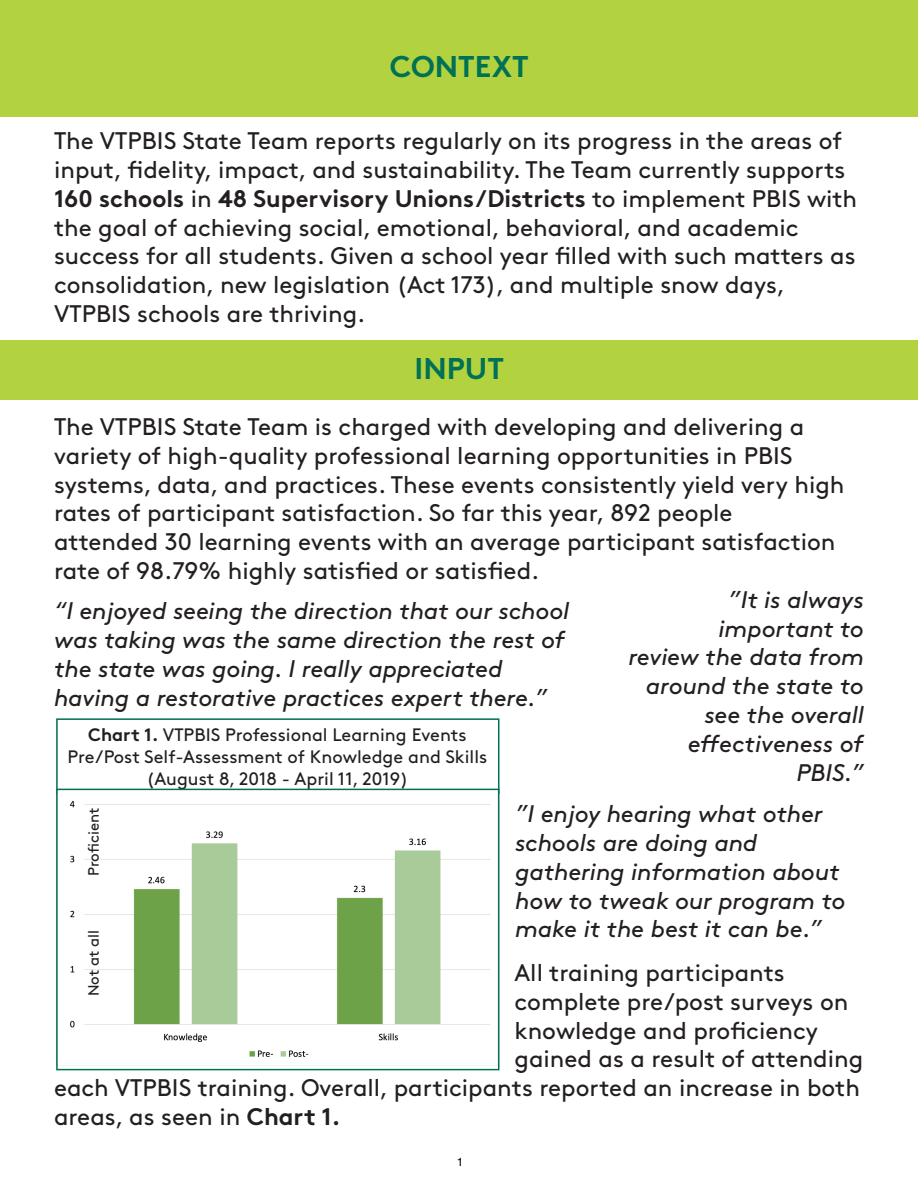
<style>
.page{position:relative;width:918px;height:1188px;background:#fff}
.page>*{position:absolute;margin:0;border:0;box-sizing:border-box;transform-origin:0 0}
.t1{font:700 30px "Brown Pro";color:#007155}
.t2{font:24px/28.8px "Brown Pro";color:#231f20}
.t3{font:italic 24px/28.8px "Brown Pro";letter-spacing:-.005em;color:#231f20}
.t4{font:18px/21.8px "Brown Pro";color:#231f20;text-align:center}
.t5{font:15px "Brown Pro";color:#231f20}
.t6{font:12px "Helvetica";color:#000}
.s1{font-weight:700}
</style>
<div class="page">
<div style="left:0;top:0;width:918px;height:117px;background:#b2d23f"></div>
<div style="left:0;top:340px;width:918px;height:59px;background:#b2d23f"></div>
<div style="left:56px;top:718px;width:443px;height:76px;border:2px solid #007155"></div>
<img style="left:59px;top:792px;width:438px;height:265px">
<div style="left:56px;top:789px;width:444px;height:281px;border:2px solid #007155"></div>
<p class="t1" style="left:390px;top:42px;width:141px">CONTEXT</p>
<p class="t2" style="left:54px;top:124px;width:805px">The VTPBIS State Team reports regularly on its progress in the areas of input, fidelity, impact, and sustainability. The Team currently supports <span class="s1">160 schools</span> in <span class="s1">48 Supervisory Unions/Districts</span> to implement PBIS with the goal of achieving social, emotional, behavioral, and academic success for all students. Given a school year filled with such matters as consolidation, new legislation (Act 173), and multiple snow days, VTPBIS schools are thriving.</p>
<p class="t1" style="left:415px;top:344px;width:91px">INPUT</p>
<p class="t2" style="left:54px;top:410px;width:792px">The VTPBIS State Team is charged with developing and delivering a variety of high-quality professional learning opportunities in PBIS systems, data, and practices. These events consistently yield very high rates of participant satisfaction. So far this year, 892 people<br>attended 30 learning events with an average participant satisfaction rate of 98.79% highly satisfied or satisfied.</p>
<p class="t3" style="left:54px;top:595px;width:517px">“I enjoyed seeing the direction that our school was taking was the same direction the rest of the state was going. I really appreciated having a restorative practices expert there.”</p>
<p class="t3" style="left:628px;top:583px;width:237px;text-align:right">”It is always important to<br>review the data from around the state to see the overall effectiveness of<br>PBIS.”</p>
<p class="t3" style="left:515px;top:797px;width:332px">”I enjoy hearing what other schools are doing and gathering information about how to tweak our program to make it the best it can be.”</p>
<p class="t2" style="left:514px;top:956px;width:272px">All training participants</p>
<p class="t2" style="left:514px;top:985px;width:335px">complete pre/post surveys on</p>
<p class="t2" style="left:514px;top:1014px;width:305px">knowledge and proficiency</p>
<p class="t2" style="left:514px;top:1043px;width:350px">gained as a result of attending</p>
<p class="t2" style="left:54px;top:1071px;width:807px">each VTPBIS training. Overall, participants reported an increase in both</p>
<p class="t2" style="left:54px;top:1100px;width:288px">areas, as seen in <span class="s1">Chart 1.</span></p>
<p class="t6" style="left:457px;top:1157px;width:8px">1</p>
<p class="t4" style="left:68px;top:723px;width:421px"><span class="s1">Chart 1.</span> VTPBIS Professional Learning Events<br>Pre/Post Self-Assessment of Knowledge and Skills (August 8, 2018 - April 11, 2019)</p>
<p class="t5" style="left:82px;top:876px;width:70px;rotate:-90deg">Proficient</p>
<p class="t5" style="left:82px;top:996px;width:68px;rotate:-90deg">Not at all</p>
</div>
